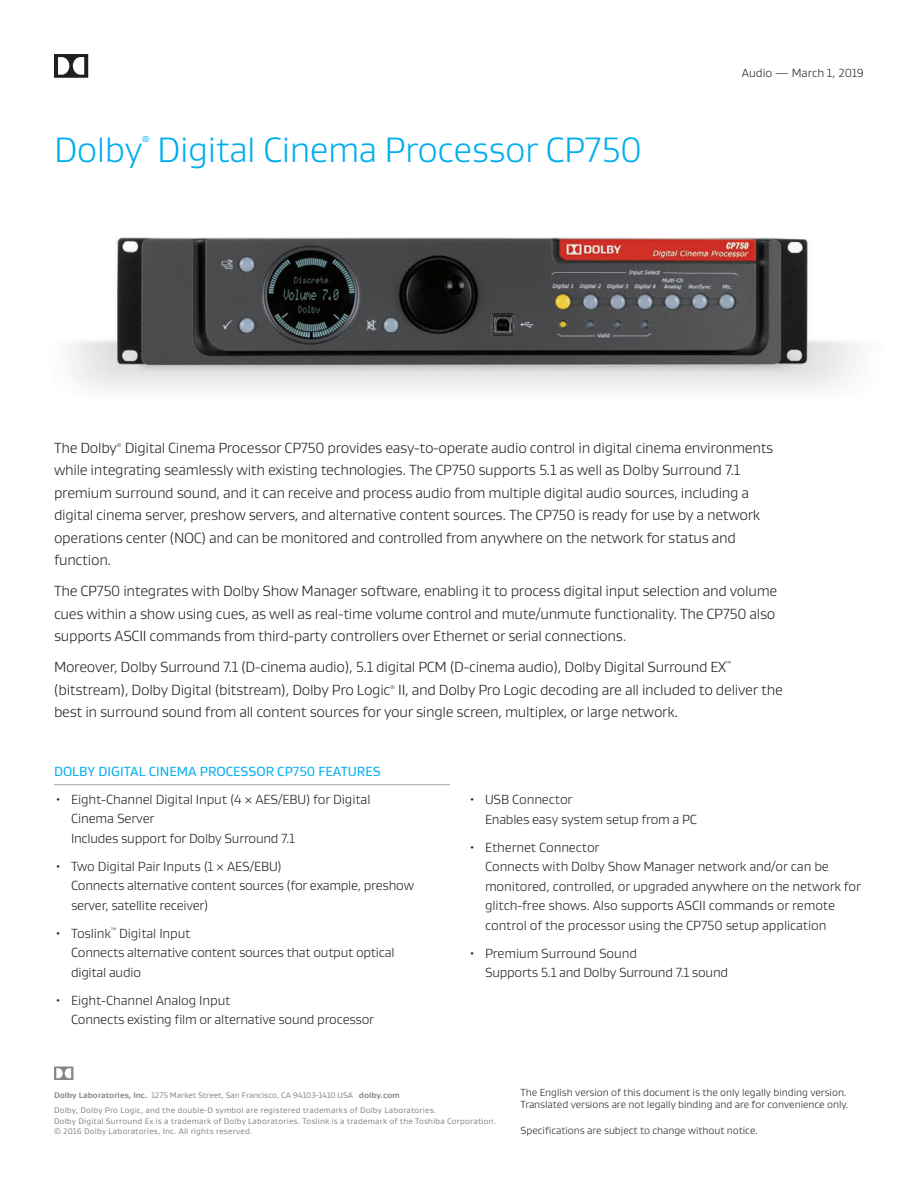
<style>
.page{position:relative;width:918px;height:1188px;background:#fff}
.page>*{position:absolute;margin:0;border:0;box-sizing:border-box;transform-origin:0 0}
.t1{font:300 36px "Dolby Gustan";letter-spacing:-.015em;color:#00aeef}
.t2{font:300 15px/22.5px "Dolby Gustan";letter-spacing:-.02em;color:#231f20}
.t3{font:300 13.5px/19.5px "Dolby Gustan";letter-spacing:-.01em;color:#231f20}
.t4{font:13.5px "Dolby Gustan";color:#00aeef}
.t5{font:300 12px "Dolby Gustan";color:#231f20}
.t6{font:300 10.5px/12.8px "Dolby Gustan";letter-spacing:-.005em;color:#231f20}
.t7{font:8.7px "Dolby Gustan";color:#00aeef}
.t8{font:8.25px/15px "Dolby Gustan";letter-spacing:.02em;color:#848889}
.t9{font:300 5.7px "Dolby Gustan";color:#231f20}
.s1{font-weight:700}
</style>
<div class="page">
<svg style="left:54px;top:54px;width:34px;height:24px"></svg>
<hr style="left:54px;top:784px;width:396px;height:1px;background:#a8a9ad">
<svg style="left:54px;top:1066px;width:19px;height:14px"></svg>
<img style="left:69px;top:237px;width:790px;height:155px">
<p class="t7" style="left:142px;top:133px;width:9px">®</p>
<h1 class="t1" style="left:54px;top:127px;width:590px">Dolby Digital Cinema Processor CP750</h1>
<p class="t5" style="left:742px;top:66px;width:124px">Audio — March 1, 2019</p>
<p class="t2" style="left:54px;top:436px;width:721px;text-indent:71px">Digital Cinema Processor CP750 provides easy-to-operate audio control in digital cinema environments while integrating seamlessly with existing technologies. The CP750 supports 5.1 as well as Dolby Surround 7.1 premium surround sound, and it can receive and process audio from multiple digital audio sources, including a digital cinema server, preshow servers, and alternative content sources. The CP750 is ready for use by a network operations center (NOC) and can be monitored and controlled from anywhere on the network for status and function.</p>
<p class="t2" style="left:54px;top:580px;width:725px;text-align:justify">The CP750 integrates with Dolby Show Manager software, enabling it to process digital input selection and volume cues within a show using cues, as well as real-time volume control and mute/unmute functionality. The CP750 also supports ASCII commands from third-party controllers over Ethernet or serial connections.</p>
<p class="t2" style="left:54px;top:656px;width:679px">Moreover, Dolby Surround 7.1 (D-cinema audio), 5.1 digital PCM (D-cinema audio), Dolby Digital Surround EX<sup>™ </sup>(bitstream), Dolby Digital (bitstream), Dolby Pro Logic</p>
<p class="t2" style="left:54px;top:436px;width:65px">The Dolby</p>
<p class="t9" style="left:117px;top:441px;width:6px">®</p>
<p class="t2" style="left:54px;top:678px;width:730px;text-indent:344px">II, and Dolby Pro Logic decoding are all included to deliver the best in surround sound from all content sources for your single screen, multiplex, or large network.</p>
<p class="t9" style="left:390px;top:683px;width:6px">®</p>
<p class="t4" style="left:54px;top:762px;width:328px">DOLBY DIGITAL CINEMA PROCESSOR CP750 FEATURES</p>
<p class="t3" style="left:71px;top:789px;width:301px;text-indent:-17px">• Eight-Channel Digital Input (4 × AES/EBU) for Digital<br>Cinema Server<br>Includes support for Dolby Surround 7.1</p>
<p class="t3" style="left:71px;top:856px;width:344px;text-indent:-17px">• Two Digital Pair Inputs (1 × AES/EBU)<br>Connects alternative content sources (for example, preshow server, satellite receiver)</p>
<p class="t3" style="left:71px;top:923px;width:325px;text-indent:-17px">• Toslink<sup>™</sup> Digital Input<br>Connects alternative content sources that output optical digital audio</p>
<p class="t3" style="left:71px;top:990px;width:305px;text-indent:-17px">• Eight-Channel Analog Input<br>Connects existing film or alternative sound processor</p>
<p class="t3" style="left:485px;top:790px;width:213px;text-indent:-17px">• USB Connector<br>Enables easy system setup from a PC</p>
<p class="t3" style="left:485px;top:837px;width:378px;text-indent:-17px">• Ethernet Connector<br>Connects with Dolby Show Manager network and/or can be monitored, controlled, or upgraded anywhere on the network for glitch-free shows. Also supports ASCII commands or remote control of the processor using the CP750 setup application</p>
<p class="t3" style="left:485px;top:943px;width:245px;text-indent:-17px">• Premium Surround Sound<br>Supports 5.1 and Dolby Surround 7.1 sound</p>
<p class="t8" style="left:54px;top:1087px;width:384px"><span class="s1">Dolby Laboratories, Inc.</span> 1275 Market Street, San Francisco, CA 94103-1410 USA <span class="s1">dolby.com<br></span>Dolby, Dolby Pro Logic, and the double-D symbol are registered trademarks of Dolby Laboratories.</p>
<p class="t8" style="left:54px;top:1115px;width:444px;line-height:10.5px">Dolby Digital Surround Ex is a trademark of Dolby Laboratories. Toslink is a trademark of the Toshiba Corporation. © 2016 Dolby Laboratories, Inc. All rights reserved.</p>
<p class="t6" style="left:521px;top:1086px;width:329px">The English version of this document is the only legally binding version.<br>Translated versions are not legally binding and are for convenience only.</p>
<p class="t6" style="left:521px;top:1124px;width:239px">Specifications are subject to change without notice.</p>
</div>
